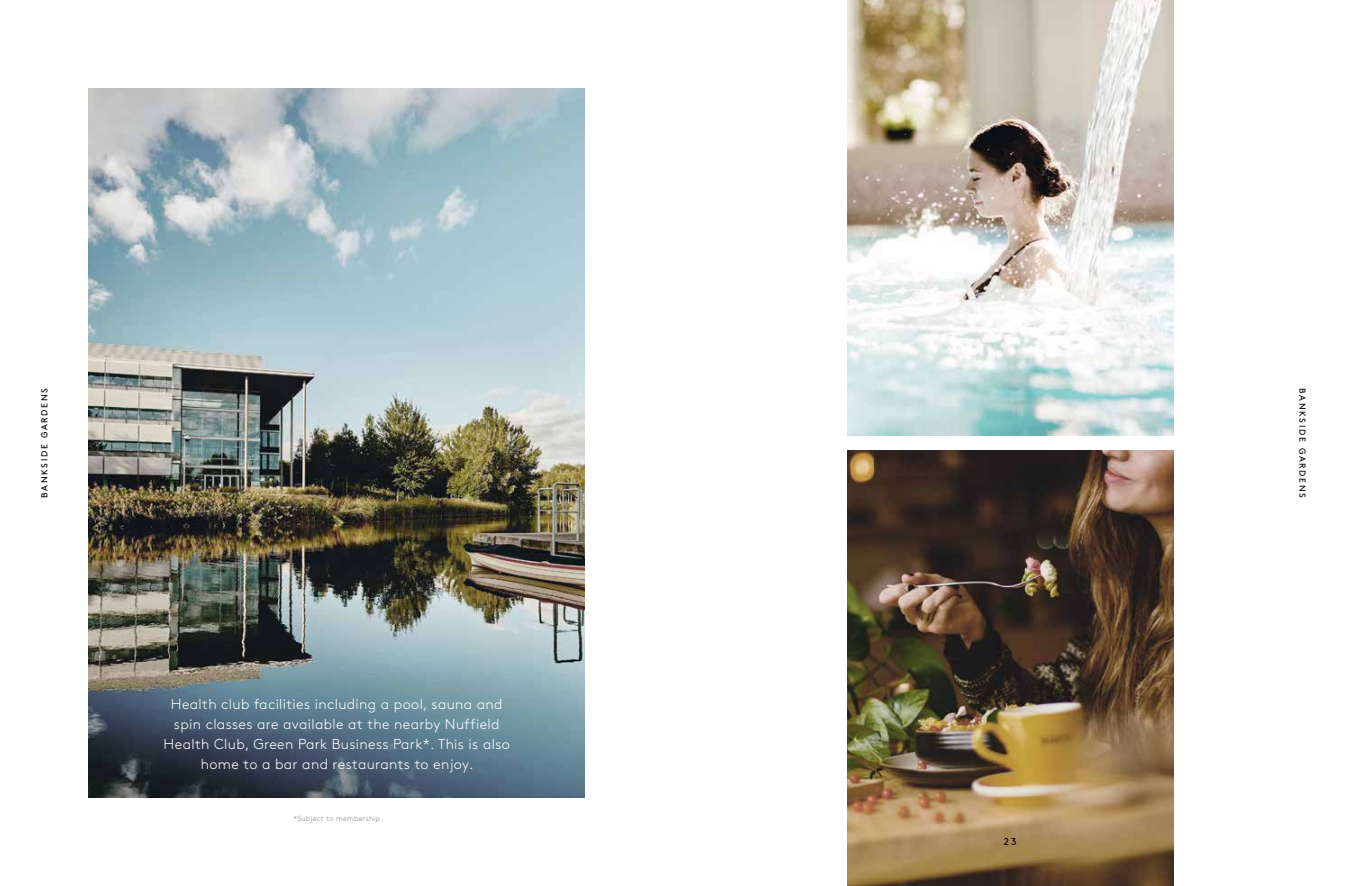
<style>
.page{position:relative;width:1347px;height:886px;background:#fff}
.page>*{position:absolute;margin:0;border:0;box-sizing:border-box;transform-origin:0 0}
.t1{font:300 14.38px/20px "Brown Std";letter-spacing:.025em;color:#fff;text-align:center}
.t2{font:10px "Brown Std";color:#000}
.t3{font:8.75px "Brown Std";letter-spacing:.2em;color:#000}
.t4{font:300 7.5px "Brown Std";letter-spacing:.025em;color:#878787}
</style>
<div class="page">
<img style="left:847px;top:450px;width:326px;height:436px">
<img style="left:847px;top:0;width:326px;height:435px">
<img style="left:89px;top:89px;width:496px;height:708px">
<p class="t3" style="left:39px;top:498px;width:112px;rotate:-90deg">BANKSIDE GARDENS</p>
<p class="t1" style="left:164px;top:694px;width:348px">Health club facilities including a pool, sauna and spin classes are available at the nearby Nuffield Health Club, Green Park Business Park*. This is also home to a bar and restaurants to enjoy.</p>
<p class="t4" style="left:293px;top:814px;width:88px">*Subject to membership</p>
<p class="t2" style="left:1004px;top:836px;width:14px">23</p>
<p class="t3" style="left:1307px;top:388px;width:112px;rotate:90deg">BANKSIDE GARDENS</p>
</div>
